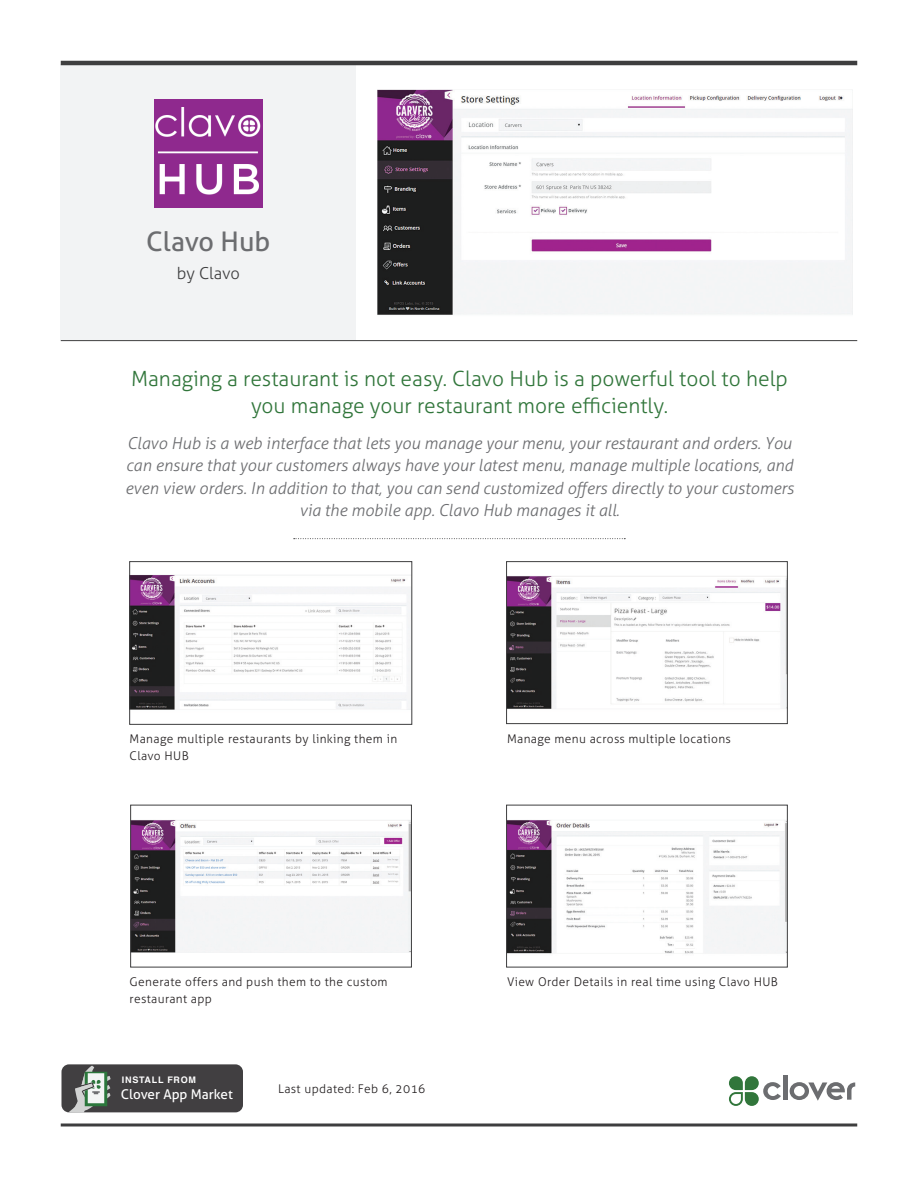
<style>
.page{position:relative;width:918px;height:1188px;background:#fff}
.page>*{position:absolute;margin:0;border:0;box-sizing:border-box;transform-origin:0 0}
.t1{font:27px "Aller";color:#6c6d70}
.t2{font:300 21px/27px "Aller";color:#31763b;text-align:center}
.t3{font:italic 300 16.5px/22.5px "Aller";color:#6c6d70;text-align:center}
.t4{font:300 16.5px "Aller";letter-spacing:-.01em;color:#3e3e3f}
.t5{font:13.5px "Aller";color:#fff}
.t6{font:300 12px/16.5px "Aller";letter-spacing:.03em;color:#231f20}
.t7{font:700 9px "Helvetica";letter-spacing:.08em;color:#fff}
</style>
<div class="page">
<hr style="left:61px;top:1124px;width:796px;height:2px;background:#3e3e3f">
<hr style="left:783px;top:1075px;width:4px;height:25px;background:#6c6d70">
<svg style="left:790px;top:1082px;width:65px;height:19px"></svg>
<svg style="left:729px;top:1076px;width:52px;height:30px"></svg>
<div style="left:62px;top:1064px;width:181px;height:48px;background:#413f41;border-radius:8px"></div>
<svg style="left:69px;top:1066px;width:42px;height:46px"></svg>
<img style="left:508px;top:576px;width:278px;height:133px">
<div style="left:506px;top:561px;width:282px;height:163px;border:1px solid #3e3e3f"></div>
<img style="left:131px;top:575px;width:279px;height:135px">
<div style="left:129px;top:561px;width:283px;height:164px;border:1px solid #3e3e3f"></div>
<img style="left:377px;top:89px;width:475px;height:226px">
<div style="left:61px;top:64px;width:295px;height:276px;background:#f2f3f4"></div>
<hr style="left:61px;top:61px;width:796px;height:4px;background:#3e3e3f">
<hr style="left:61px;top:340px;width:796px;height:1px;background:#3e3e3f">
<img style="left:132px;top:820px;width:278px;height:133px">
<div style="left:130px;top:805px;width:282px;height:162px;border:1px solid #3e3e3f"></div>
<img style="left:508px;top:820px;width:278px;height:134px">
<div style="left:506px;top:805px;width:282px;height:162px;border:1px solid #3e3e3f"></div>
<img style="left:154px;top:99px;width:108px;height:108px">
<svg style="left:294px;top:538px;width:331px;height:1px"></svg>
<p class="t1" style="left:146px;top:225px;width:126px">Clavo Hub</p>
<p class="t4" style="left:177px;top:263px;width:65px">by Clavo</p>
<p class="t2" style="left:131px;top:365px;width:658px">Managing a restaurant is not easy. Clavo Hub is a powerful tool to help you manage your restaurant more efficiently.</p>
<p class="t3" style="left:125px;top:432px;width:670px">Clavo Hub is a web interface that lets you manage your menu, your restaurant and orders. You can ensure that your customers always have your latest menu, manage multiple locations, and even view orders. In addition to that, you can send customized offers directly to your customers via the mobile app. Clavo Hub manages it all.</p>
<p class="t6" style="left:130px;top:731px;width:269px">Manage multiple restaurants by linking them in<br>Clavo HUB</p>
<p class="t6" style="left:507px;top:731px;width:225px">Manage menu across multiple locations</p>
<p class="t6" style="left:130px;top:974px;width:260px">Generate offers and push them to the custom restaurant app</p>
<p class="t7" style="left:122px;top:1072px;width:76px">INSTALL FROM</p>
<p class="t5" style="left:121px;top:1086px;width:113px">Clover App Market</p>
<p class="t6" style="left:278px;top:1081px;width:149px">Last updated: Feb 6, 2016</p>
<p class="t6" style="left:507px;top:974px;width:272px">View Order Details in real time using Clavo HUB</p>
</div>
